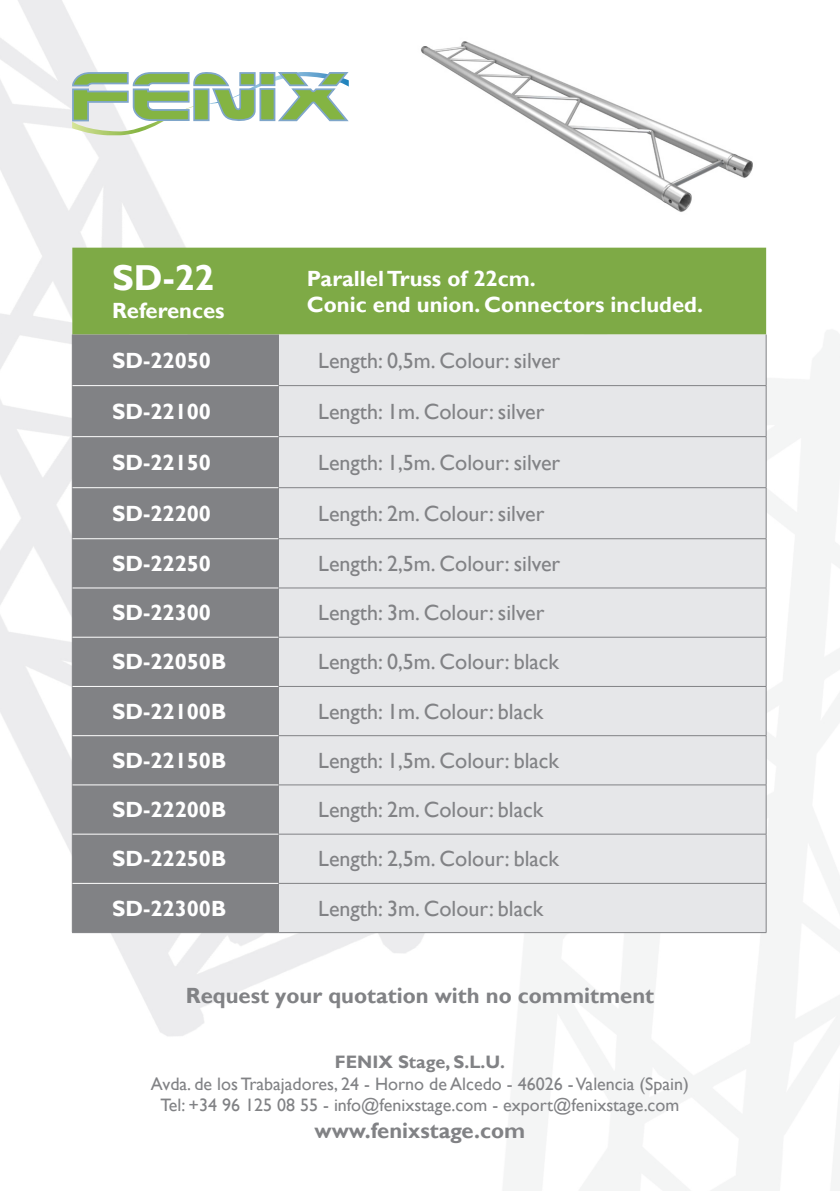
<style>
.page{position:relative;width:840px;height:1191px;background:#fff}
.page>*{position:absolute;margin:0;border:0;box-sizing:border-box;transform-origin:0 0}
.t1{font:700 36px "Gill Sans";color:#fff}
.t2{font:22px "Gill Sans";color:#818285}
.t3{font:700 22px "Gill Sans";color:#fff}
.t4{font:700 22px "Gill Sans";color:#818285}
.t5{font:18px/21.6px "Gill Sans";color:#818285;text-align:center}
.s1{font-weight:700}
</style>
<div class="page">
<img style="left:0;top:0;width:839px;height:1191px">
<div style="left:72px;top:248px;width:693px;height:86px;background:#7eaa46"></div>
<div style="left:73px;top:334px;width:205px;height:598px;background:#818285"></div>
<div style="left:279px;top:334px;width:486px;height:598px;background:#e6e7e9"></div>
<hr style="left:72px;top:334px;width:1px;height:51px;background:#818285">
<hr style="left:278px;top:334px;width:1px;height:51px;background:#818285">
<hr style="left:765px;top:334px;width:1px;height:51px;background:#818285">
<hr style="left:72px;top:385px;width:1px;height:51px;background:#818285">
<hr style="left:278px;top:385px;width:488px;height:1px;background:#818285">
<hr style="left:278px;top:386px;width:1px;height:50px;background:#818285">
<hr style="left:765px;top:386px;width:1px;height:50px;background:#818285">
<hr style="left:72px;top:436px;width:1px;height:52px;background:#818285">
<hr style="left:278px;top:436px;width:488px;height:1px;background:#818285">
<hr style="left:278px;top:437px;width:1px;height:50px;background:#818285">
<hr style="left:765px;top:437px;width:1px;height:50px;background:#818285">
<hr style="left:72px;top:488px;width:1px;height:51px;background:#818285">
<hr style="left:278px;top:487px;width:488px;height:1px;background:#818285">
<hr style="left:278px;top:488px;width:1px;height:50px;background:#818285">
<hr style="left:765px;top:488px;width:1px;height:50px;background:#818285">
<hr style="left:72px;top:539px;width:1px;height:49px;background:#818285">
<hr style="left:278px;top:538px;width:488px;height:1px;background:#818285">
<hr style="left:278px;top:539px;width:1px;height:49px;background:#818285">
<hr style="left:765px;top:539px;width:1px;height:49px;background:#818285">
<hr style="left:72px;top:588px;width:1px;height:49px;background:#818285">
<hr style="left:278px;top:587px;width:488px;height:1px;background:#818285">
<hr style="left:278px;top:588px;width:1px;height:49px;background:#818285">
<hr style="left:765px;top:588px;width:1px;height:49px;background:#818285">
<hr style="left:72px;top:637px;width:1px;height:49px;background:#818285">
<hr style="left:278px;top:637px;width:488px;height:1px;background:#818285">
<hr style="left:278px;top:637px;width:1px;height:49px;background:#818285">
<hr style="left:765px;top:637px;width:1px;height:49px;background:#818285">
<hr style="left:72px;top:686px;width:1px;height:49px;background:#818285">
<hr style="left:278px;top:686px;width:488px;height:1px;background:#818285">
<hr style="left:278px;top:686px;width:1px;height:49px;background:#818285">
<hr style="left:765px;top:686px;width:1px;height:49px;background:#818285">
<hr style="left:72px;top:735px;width:1px;height:50px;background:#818285">
<hr style="left:278px;top:735px;width:488px;height:1px;background:#818285">
<hr style="left:278px;top:736px;width:1px;height:48px;background:#818285">
<hr style="left:765px;top:736px;width:1px;height:48px;background:#818285">
<hr style="left:72px;top:785px;width:1px;height:49px;background:#818285">
<hr style="left:278px;top:784px;width:488px;height:1px;background:#818285">
<hr style="left:278px;top:785px;width:1px;height:49px;background:#818285">
<hr style="left:765px;top:785px;width:1px;height:49px;background:#818285">
<hr style="left:72px;top:834px;width:1px;height:49px;background:#818285">
<hr style="left:278px;top:833px;width:488px;height:1px;background:#818285">
<hr style="left:278px;top:834px;width:1px;height:49px;background:#818285">
<hr style="left:765px;top:834px;width:1px;height:49px;background:#818285">
<hr style="left:72px;top:883px;width:1px;height:49px;background:#818285">
<hr style="left:278px;top:883px;width:488px;height:1px;background:#818285">
<hr style="left:278px;top:883px;width:1px;height:49px;background:#818285">
<hr style="left:765px;top:883px;width:1px;height:49px;background:#818285">
<hr style="left:72px;top:932px;width:206px;height:1px;background:#818285">
<hr style="left:278px;top:932px;width:488px;height:1px;background:#818285">
<hr style="left:72px;top:385px;width:206px;height:1px;background:#fff">
<hr style="left:72px;top:436px;width:206px;height:1px;background:#fff">
<hr style="left:72px;top:487px;width:206px;height:1px;background:#fff">
<hr style="left:72px;top:538px;width:206px;height:1px;background:#fff">
<hr style="left:72px;top:587px;width:206px;height:1px;background:#fff">
<hr style="left:72px;top:637px;width:206px;height:1px;background:#fff">
<hr style="left:72px;top:686px;width:206px;height:1px;background:#fff">
<hr style="left:72px;top:735px;width:206px;height:1px;background:#fff">
<hr style="left:72px;top:784px;width:206px;height:1px;background:#fff">
<hr style="left:72px;top:833px;width:206px;height:1px;background:#fff">
<hr style="left:72px;top:883px;width:206px;height:1px;background:#fff">
<svg style="left:71px;top:70px;width:279px;height:65px"></svg>
<img style="left:408px;top:13px;width:369px;height:223px">
<p class="t1" style="left:112px;top:256px;width:104px">SD-22</p>
<p class="t3" style="left:112px;top:297px;width:114px">References</p>
<p class="t3" style="left:307px;top:265px;width:230px">Parallel Truss of 22cm.</p>
<p class="t3" style="left:307px;top:291px;width:397px">Conic end union. Connectors included.</p>
<p class="t3" style="left:112px;top:347px;width:100px">SD-22050</p>
<p class="t2" style="left:318px;top:347px;width:243px">Length: 0,5m. Colour: silver</p>
<p class="t3" style="left:112px;top:398px;width:100px">SD-22100</p>
<p class="t2" style="left:318px;top:398px;width:228px">Length: 1m. Colour: silver</p>
<p class="t3" style="left:112px;top:449px;width:100px">SD-22150</p>
<p class="t2" style="left:318px;top:449px;width:243px">Length: 1,5m. Colour: silver</p>
<p class="t3" style="left:112px;top:500px;width:100px">SD-22200</p>
<p class="t2" style="left:318px;top:500px;width:228px">Length: 2m. Colour: silver</p>
<p class="t3" style="left:112px;top:550px;width:100px">SD-22250</p>
<p class="t2" style="left:318px;top:551px;width:243px">Length: 2,5m. Colour: silver</p>
<p class="t3" style="left:112px;top:599px;width:100px">SD-22300</p>
<p class="t2" style="left:318px;top:600px;width:228px">Length: 3m. Colour: silver</p>
<p class="t3" style="left:112px;top:648px;width:116px">SD-22050B</p>
<p class="t2" style="left:318px;top:649px;width:242px">Length: 0,5m. Colour: black</p>
<p class="t3" style="left:112px;top:698px;width:116px">SD-22100B</p>
<p class="t2" style="left:318px;top:698px;width:226px">Length: 1m. Colour: black</p>
<p class="t3" style="left:112px;top:747px;width:116px">SD-22150B</p>
<p class="t2" style="left:318px;top:747px;width:242px">Length: 1,5m. Colour: black</p>
<p class="t3" style="left:112px;top:796px;width:116px">SD-22200B</p>
<p class="t2" style="left:318px;top:797px;width:226px">Length: 2m. Colour: black</p>
<p class="t3" style="left:112px;top:845px;width:116px">SD-22250B</p>
<p class="t2" style="left:318px;top:846px;width:242px">Length: 2,5m. Colour: black</p>
<p class="t3" style="left:112px;top:895px;width:116px">SD-22300B</p>
<p class="t2" style="left:318px;top:895px;width:226px">Length: 3m. Colour: black</p>
<p class="t4" style="left:186px;top:982px;width:469px">Request your quotation with no commitment</p>
<p class="t5" style="left:151px;top:1051px;width:539px"><span class="s1">FENIX Stage, S.L.U.<br></span>Avda. de los Trabajadores, 24 - Horno de Alcedo - 46026 - Valencia (Spain)<br>Tel: +34 96 125 08 55 - info@fenixstage.com - export@fenixstage.com</p>
<p class="t4" style="left:314px;top:1116px;width:212px">www.fenixstage.com</p>
</div>
